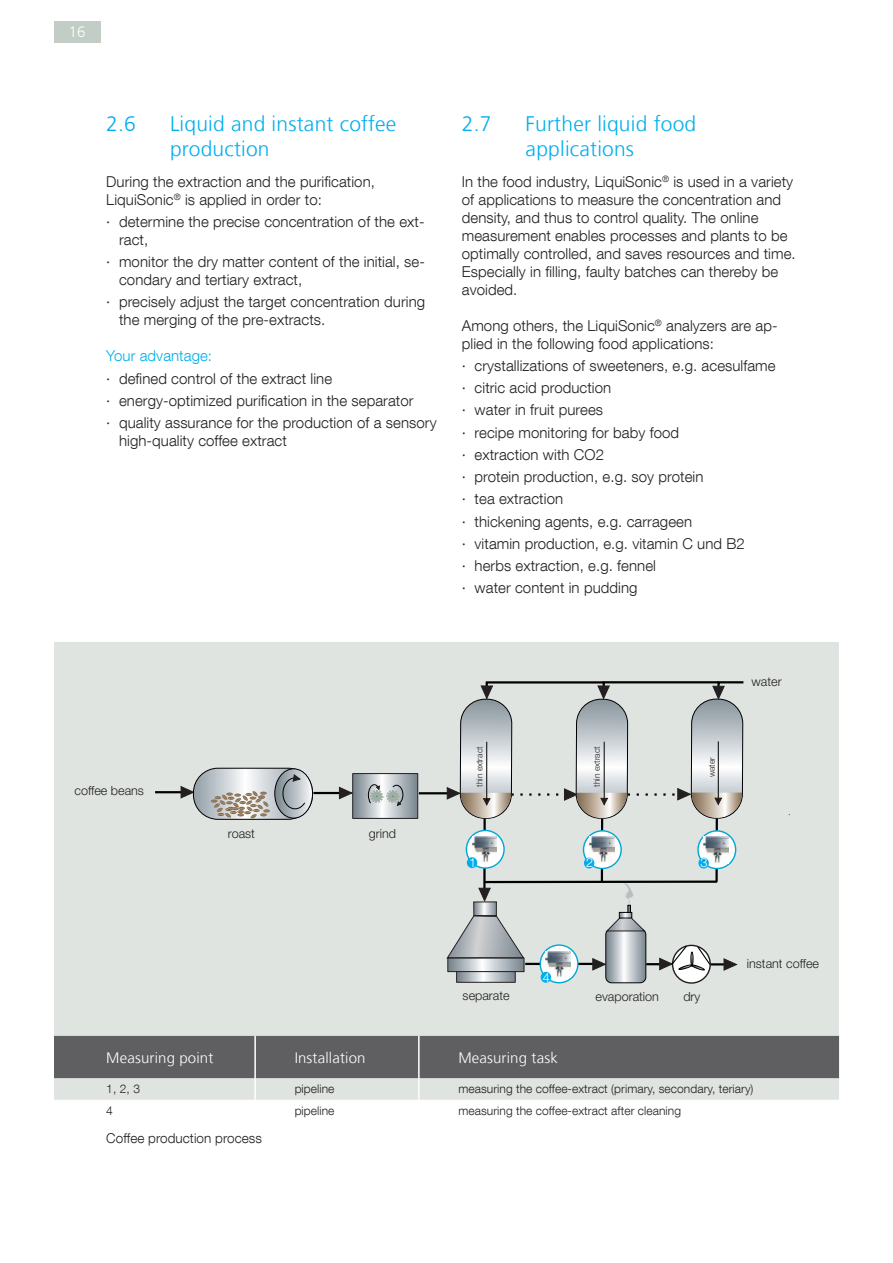
<style>
.page{position:relative;width:893px;height:1263px;background:#fff}
.page>*{position:absolute;margin:0;border:0;box-sizing:border-box;transform-origin:0 0}
.t1{font:300 21px/25.2px "Frutiger LT Com";letter-spacing:.01em;color:#00aeef}
.t2{font:300 15px/22.2px "Helvetica Neue LT Com";letter-spacing:.005em;color:#231f20}
.t3{font:300 15px "Frutiger LT Com";letter-spacing:.01em;color:#fff}
.t4{font:300 15px "Helvetica Neue LT Com";letter-spacing:.005em;color:#00aeef}
.t5{font:300 13.5px "Helvetica Neue LT Com";letter-spacing:.005em;color:#231f20}
.t6{font:300 12.6px "Helvetica Neue LT Com";color:#231f20}
.t7{font:300 12.6px "Helvetica Neue LT Com";color:#fff}
.t8{font:300 12px "Helvetica Neue LT Com";letter-spacing:.005em;color:#231f20}
.t9{font:300 8.4px "Helvetica Neue LT Com";letter-spacing:-.005em;color:#231f20}
</style>
<div class="page">
<div style="left:54px;top:21px;width:47px;height:22px;background:#c2cdc5"></div>
<div style="left:54px;top:642px;width:785px;height:395px;background:#dfe4e1"></div>
<hr style="left:715px;top:818px;width:3px;height:64px;background:#000002">
<hr style="left:601px;top:818px;width:2px;height:63px;background:#000002">
<hr style="left:525px;top:963px;width:69px;height:2px;background:#000002">
<div style="left:352px;top:773px;width:66px;height:46px;border:1px solid #231f20"></div>
<svg style="left:698px;top:831px;width:38px;height:37px"></svg>
<div style="left:697px;top:830px;width:39px;height:39px;border:1px solid #00a8d4;border-radius:50%"></div>
<img style="left:704px;top:837px;width:25px;height:26px">
<div style="left:698px;top:858px;width:11px;height:10px;background:#00aeef;border-radius:50%"></div>
<div style="left:456px;top:970px;width:60px;height:13px;border:1px solid #231f20"></div>
<svg style="left:475px;top:903px;width:20px;height:11px"></svg>
<div style="left:473px;top:901px;width:24px;height:15px;border:1px solid #231f20"></div>
<svg style="left:447px;top:915px;width:78px;height:67px"></svg>
<hr style="left:155px;top:791px;width:32px;height:2px;background:#000002">
<svg style="left:181px;top:768px;width:132px;height:51px"></svg>
<hr style="left:313px;top:792px;width:33px;height:2px;background:#000002">
<hr style="left:419px;top:792px;width:32px;height:2px;background:#000002">
<svg style="left:339px;top:773px;width:79px;height:45px"></svg>
<svg style="left:583px;top:831px;width:38px;height:37px"></svg>
<div style="left:583px;top:830px;width:39px;height:39px;border:1px solid #00a8d4;border-radius:50%"></div>
<img style="left:589px;top:837px;width:25px;height:26px">
<div style="left:584px;top:857px;width:10px;height:11px;background:#00aeef;border-radius:50%"></div>
<hr style="left:483px;top:818px;width:3px;height:76px;background:#000002">
<svg style="left:478px;top:888px;width:13px;height:14px"></svg>
<svg style="left:466px;top:830px;width:38px;height:38px"></svg>
<div style="left:466px;top:830px;width:39px;height:39px;border:1px solid #00a8d4;border-radius:50%"></div>
<img style="left:472px;top:836px;width:25px;height:26px">
<div style="left:467px;top:857px;width:10px;height:11px;background:#00aeef;border-radius:50%"></div>
<svg style="left:540px;top:945px;width:38px;height:38px"></svg>
<div style="left:540px;top:944px;width:39px;height:39px;border:1px solid #00a8d4;border-radius:50%"></div>
<img style="left:546px;top:951px;width:25px;height:26px">
<div style="left:541px;top:972px;width:10px;height:11px;background:#00aeef;border-radius:50%"></div>
<div style="left:672px;top:945px;width:39px;height:39px;border:1px solid #231f20;border-radius:50%"></div>
<svg style="left:592px;top:883px;width:145px;height:100px"></svg>
<svg style="left:447px;top:681px;width:297px;height:137px"></svg>
<hr style="left:718px;top:741px;width:1px;height:57px;background:#000002">
<hr style="left:485px;top:880px;width:232px;height:3px;background:#000002">
<svg style="left:54px;top:1036px;width:785px;height:64px;background:#8a8c8d"></svg>
<hr style="left:254px;top:1036px;width:2px;height:42px;background:#fff">
<hr style="left:418px;top:1036px;width:2px;height:42px;background:#fff">
<hr style="left:254px;top:1078px;width:2px;height:22px;background:#fff">
<hr style="left:418px;top:1078px;width:2px;height:22px;background:#fff">
<p class="t3" style="left:69px;top:23px;width:18px">16</p>
<h1 class="t1" style="left:106px;top:111px;width:31px">2.6</h1>
<h1 class="t1" style="left:170px;top:111px;width:228px">Liquid and instant coffee production</h1>
<p class="t2" style="left:106px;top:172px;width:270px;line-height:18px">During the extraction and the purification,<br>LiquiSonic<sup>®</sup> is applied in order to:</p>
<p class="t2" style="left:119px;top:212px;width:307px;line-height:18px;text-indent:-13px">· determine the precise concentration of the ext&shy;ract,</p>
<p class="t2" style="left:119px;top:252px;width:307px;line-height:18px;text-indent:-13px">· monitor the dry matter content of the initial, se&shy;condary and tertiary extract,</p>
<p class="t2" style="left:119px;top:293px;width:308px;line-height:18px;text-indent:-13px">· precisely adjust the target concentration during the merging of the pre-extracts.</p>
<p class="t4" style="left:106px;top:347px;width:107px">Your advantage:</p>
<p class="t2" style="left:106px;top:367px;width:332px">· defined control of the extract line<br>· energy-optimized purification in the separator<br>· quality assurance for the production of a sensory</p>
<p class="t2" style="left:119px;top:429px;width:169px">high-quality coffee extract</p>
<h1 class="t1" style="left:462px;top:111px;width:31px">2.7</h1>
<h1 class="t1" style="left:526px;top:111px;width:172px">Further liquid food applications</h1>
<p class="t2" style="left:462px;top:172px;width:335px;line-height:18px">In the food industry, LiquiSonic<sup>®</sup> is used in a variety of applications to measure the concentration and density, and thus to control quality. The online measurement enables processes and plants to be optimally controlled, and saves resources and time.<br>Especially in filling, faulty batches can thereby be avoided.</p>
<p class="t2" style="left:462px;top:316px;width:317px;line-height:18px">Among others, the LiquiSonic<sup>®</sup> analyzers are ap&shy;plied in the following food applications:</p>
<p class="t2" style="left:462px;top:354px;width:315px">· crystallizations of sweeteners, e.g. acesulfame · citric acid production<br>· water in fruit purees<br>· recipe monitoring for baby food<br>· extraction with CO2<br>· protein production, e.g. soy protein<br>· tea extraction<br>· thickening agents, e.g. carrageen<br>· vitamin production, e.g. vitamin C und B2<br>· herbs extraction, e.g. fennel<br>· water content in pudding</p>
<p class="t6" style="left:75px;top:786px;width:71px">coffee beans</p>
<p class="t6" style="left:228px;top:829px;width:29px">roast</p>
<p class="t6" style="left:369px;top:828px;width:29px">grind</p>
<p class="t9" style="left:476px;top:787px;width:42px;rotate:-90deg">thin extract</p>
<p class="t9" style="left:594px;top:787px;width:42px;rotate:-90deg">thin extract</p>
<p class="t7" style="left:469px;top:858px;width:9px">1</p>
<p class="t7" style="left:586px;top:858px;width:9px">2</p>
<p class="t9" style="left:709px;top:777px;width:22px;rotate:-90deg">water</p>
<p class="t7" style="left:701px;top:858px;width:9px">3</p>
<p class="t6" style="left:752px;top:676px;width:32px">water</p>
<p class="t6" style="left:463px;top:991px;width:49px">separate</p>
<p class="t7" style="left:543px;top:972px;width:9px">4</p>
<p class="t6" style="left:596px;top:991px;width:65px">evaporation</p>
<p class="t6" style="left:683px;top:991px;width:19px">dry</p>
<p class="t6" style="left:747px;top:959px;width:74px">instant coffee</p>
<p class="t3" style="left:106px;top:1049px;width:109px">Measuring point</p>
<p class="t3" style="left:295px;top:1049px;width:72px">Installation</p>
<p class="t3" style="left:458px;top:1049px;width:101px">Measuring task</p>
<p class="t8" style="left:106px;top:1082px;width:35px">1, 2, 3</p>
<p class="t8" style="left:295px;top:1082px;width:41px">pipeline</p>
<p class="t8" style="left:458px;top:1082px;width:297px">measuring the coffee-extract (primary, secondary, teriary)</p>
<p class="t8" style="left:106px;top:1103px;width:8px">4</p>
<p class="t8" style="left:295px;top:1103px;width:41px">pipeline</p>
<p class="t8" style="left:458px;top:1103px;width:224px">measuring the coffee-extract after cleaning</p>
<p class="t5" style="left:106px;top:1130px;width:157px">Coffee production process</p>
</div>
